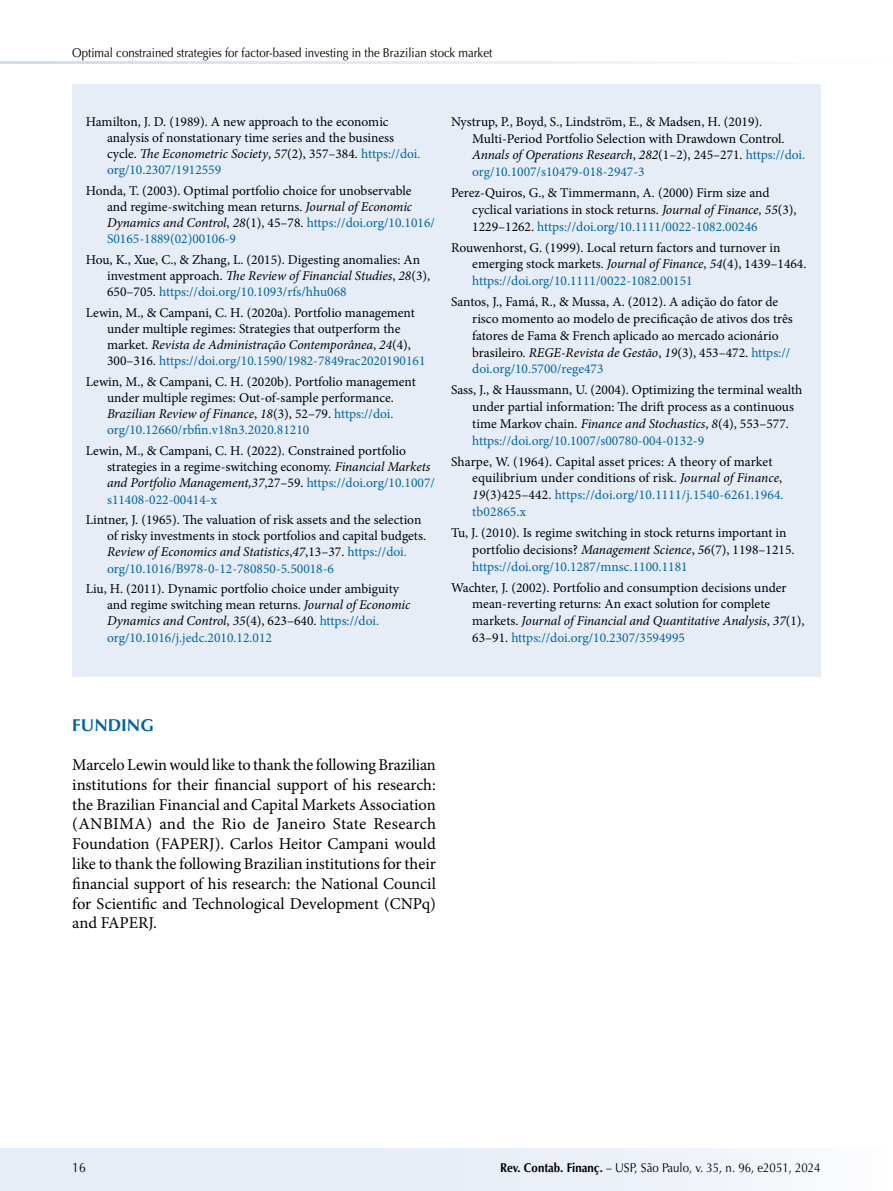
<style>
.page{position:relative;width:893px;height:1191px;background:#fff}
.page>*{position:absolute;margin:0;border:0;box-sizing:border-box;transform-origin:0 0}
.t1{font:700 17.25px "Optima LT Std";color:#0064a7}
.t2{font:16.5px/19.8px "Minion Pro";letter-spacing:-.005em;color:#000;text-align:justify}
.t3{font:13.5px/16.2px "Minion Pro";color:#000}
.t4{font:13.5px "Optima LT Std";color:#000;scale:.9 1}
.t5{font:12.75px "Optima LT Std";color:#000;scale:.9 1}
.s1{font-style:italic}
.s2{color:#0064a7}
.s3{font-weight:700}
</style>
<div class="page">
<div style="left:0;top:1148px;width:893px;height:43px;background:#e7edf7"></div>
<hr style="left:0;top:61px;width:893px;height:3px;background:#cfdbee">
<div style="left:73px;top:84px;width:382px;height:125px;background:#e7edf7"></div>
<div style="left:73px;top:153px;width:382px;height:125px;background:#e7edf7"></div>
<div style="left:73px;top:275px;width:382px;height:125px;background:#e7edf7"></div>
<div style="left:73px;top:344px;width:382px;height:125px;background:#e7edf7"></div>
<div style="left:73px;top:413px;width:382px;height:125px;background:#e7edf7"></div>
<div style="left:73px;top:483px;width:382px;height:125px;background:#e7edf7"></div>
<div style="left:73px;top:552px;width:382px;height:125px;background:#e7edf7"></div>
<div style="left:438px;top:84px;width:382px;height:127px;background:#e7edf7"></div>
<div style="left:438px;top:210px;width:382px;height:110px;background:#e7edf7"></div>
<div style="left:438px;top:265px;width:382px;height:143px;background:#e7edf7"></div>
<div style="left:438px;top:353px;width:382px;height:127px;background:#e7edf7"></div>
<div style="left:438px;top:424px;width:382px;height:127px;background:#e7edf7"></div>
<div style="left:438px;top:550px;width:382px;height:127px;background:#e7edf7"></div>
<p class="t5" style="left:72px;top:45px;width:468px">Optimal constrained strategies for factor-based investing in the Brazilian stock market</p>
<p class="t3" style="left:107px;top:113px;width:315px;text-indent:-21px">Hamilton, J. D. (1989). A new approach to the economic analysis of nonstationary time series and the business cycle. <span class="s1">The Econometric Society</span>, <span class="s1">57</span>(2), 357–384. <span class="s2">https://doi. org/10.2307/1912559</span></p>
<p class="t3" style="left:107px;top:182px;width:329px;text-indent:-21px">Honda, T. (2003). Optimal portfolio choice for unobservable and regime-switching mean returns. <span class="s1">Journal of Economic Dynamics and Control</span>, <span class="s1">28</span>(1), 45–78. <span class="s2">https://doi.org/10.1016/ S0165-1889(02)00106-9</span></p>
<p class="t3" style="left:107px;top:251px;width:325px;text-indent:-21px">Hou, K., Xue, C., &amp; Zhang, L. (2015). Digesting anomalies: An investment approach. <span class="s1">The Review of Financial Studies</span>, <span class="s1">28</span>(3),<br>650–705. <span class="s2">https://doi.org/10.1093/rfs/hhu068</span></p>
<p class="t3" style="left:107px;top:304px;width:320px;text-indent:-21px">Lewin, M., &amp; Campani, C. H. (2020a). Portfolio management under multiple regimes: Strategies that outperform the market. <span class="s1">Revista de Administração Contemporânea</span>, <span class="s1">24</span>(4), 300–316. <span class="s2">https://doi.org/10.1590/1982-7849rac2020190161</span></p>
<p class="t3" style="left:107px;top:373px;width:310px;text-indent:-21px">Lewin, M., &amp; Campani, C. H. (2020b). Portfolio management under multiple regimes: Out-of-sample performance.<br><span class="s1">Brazilian Review of Finance</span>, <span class="s1">18</span>(3), 52–79. <span class="s2">https://doi. org/10.12660/rbfin.v18n3.2020.81210</span></p>
<p class="t3" style="left:107px;top:442px;width:329px;text-indent:-21px">Lewin, M., &amp; Campani, C. H. (2022). Constrained portfolio strategies in a regime-switching economy. <span class="s1">Financial Markets and Portfolio Management,37</span>,27–59. <span class="s2">https://doi.org/10.1007/ s11408-022-00414-x</span></p>
<p class="t3" style="left:107px;top:511px;width:321px;text-indent:-21px">Lintner, J. (1965). The valuation of risk assets and the selection of risky investments in stock portfolios and capital budgets.<br><span class="s1">Review of Economics and Statistics</span>,<span class="s1">47</span>,13–37. <span class="s2">https://doi. org/10.1016/B978-0-12-780850-5.50018-6</span></p>
<p class="t3" style="left:107px;top:581px;width:305px;text-indent:-21px">Liu, H. (2011). Dynamic portfolio choice under ambiguity and regime switching mean returns. <span class="s1">Journal of Economic Dynamics and Control</span>, <span class="s1">35</span>(4), 623–640. <span class="s2">https://doi. org/10.1016/j.jedc.2010.12.012</span></p>
<p class="t3" style="left:472px;top:113px;width:334px;line-height:16.8px;text-indent:-21px">Nystrup, P., Boyd, S., Lindström, E., &amp; Madsen, H. (2019).<br>Multi-Period Portfolio Selection with Drawdown Control.<br><span class="s1">Annals of Operations Research</span>, <span class="s1">282</span>(1–2), 245–271. <span class="s2">https://doi. org/10.1007/s10479-018-2947-3</span></p>
<p class="t3" style="left:472px;top:184px;width:326px;line-height:16.8px;text-indent:-21px">Perez-Quiros, G., &amp; Timmermann, A. (2000) Firm size and cyclical variations in stock returns. <span class="s1">Journal of Finance, 55</span>(3),<br>1229–1262. <span class="s2">https://doi.org/10.1111/0022-1082.00246</span></p>
<p class="t3" style="left:472px;top:239px;width:336px;line-height:16.8px;text-indent:-21px">Rouwenhorst, G. (1999). Local return factors and turnover in emerging stock markets. <span class="s1">Journal of Finance</span>, <span class="s1">54</span>(4), 1439–1464. <span class="s2">https://doi.org/10.1111/0022-1082.00151</span></p>
<p class="t3" style="left:472px;top:293px;width:322px;line-height:16.8px;text-indent:-21px">Santos, J., Famá, R., &amp; Mussa, A. (2012). A adição do fator de risco momento ao modelo de precificação de ativos dos três fatores de Fama &amp; French aplicado ao mercado acionário brasileiro. <span class="s1">REGE-Revista de Gestão</span>, <span class="s1">19</span>(3), 453–472. <span class="s2">https:// doi.org/10.5700/rege473</span></p>
<p class="t3" style="left:472px;top:382px;width:332px;line-height:16.8px;text-indent:-21px">Sass, J., &amp; Haussmann, U. (2004). Optimizing the terminal wealth under partial information: The drift process as a continuous time Markov chain. <span class="s1">Finance and Stochastics</span>, <span class="s1">8</span>(4), 553–577. <span class="s2">https://doi.org/10.1007/s00780-004-0132-9</span></p>
<p class="t3" style="left:472px;top:453px;width:313px;line-height:16.8px;text-indent:-21px">Sharpe, W. (1964). Capital asset prices: A theory of market equilibrium under conditions of risk. <span class="s1">Journal of Finance</span>, <span class="s1">19</span>(3)425–442. <span class="s2">https://doi.org/10.1111/j.1540-6261.1964. tb02865.x</span></p>
<p class="t3" style="left:472px;top:524px;width:324px;line-height:16.8px;text-indent:-21px">Tu, J. (2010). Is regime switching in stock returns important in portfolio decisions? <span class="s1">Management Science</span>, <span class="s1">56</span>(7), 1198–1215. <span class="s2">https://doi.org/10.1287/mnsc.1100.1181</span></p>
<p class="t3" style="left:472px;top:579px;width:334px;line-height:16.8px;text-indent:-21px">Wachter, J. (2002). Portfolio and consumption decisions under mean-reverting returns: An exact solution for complete markets. <span class="s1">Journal of Financial and Quantitative Analysis</span>, <span class="s1">37</span>(1), 63–91. <span class="s2">https://doi.org/10.2307/3594995</span></p>
<p class="t1" style="left:72px;top:715px;width:83px">FUNDING</p>
<p class="t2" style="left:72px;top:755px;width:365px">Marcelo Lewin would like to thank the following Brazilian institutions for their financial support of his research: the Brazilian Financial and Capital Markets Association (ANBIMA) and the Rio de Janeiro State Research Foundation (FAPERJ). Carlos Heitor Campani would like to thank the following Brazilian institutions for their financial support of his research: the National Council for Scientific and Technological Development (CNPq) and FAPERJ.</p>
<p class="t4" style="left:72px;top:1160px;width:17px">16</p>
<p class="t5" style="left:500px;top:1160px;width:358px"><span class="s3">Rev. Contab. Finanç.</span> – USP, São Paulo, v. 35, n. 96, e2051, 2024</p>
</div>
